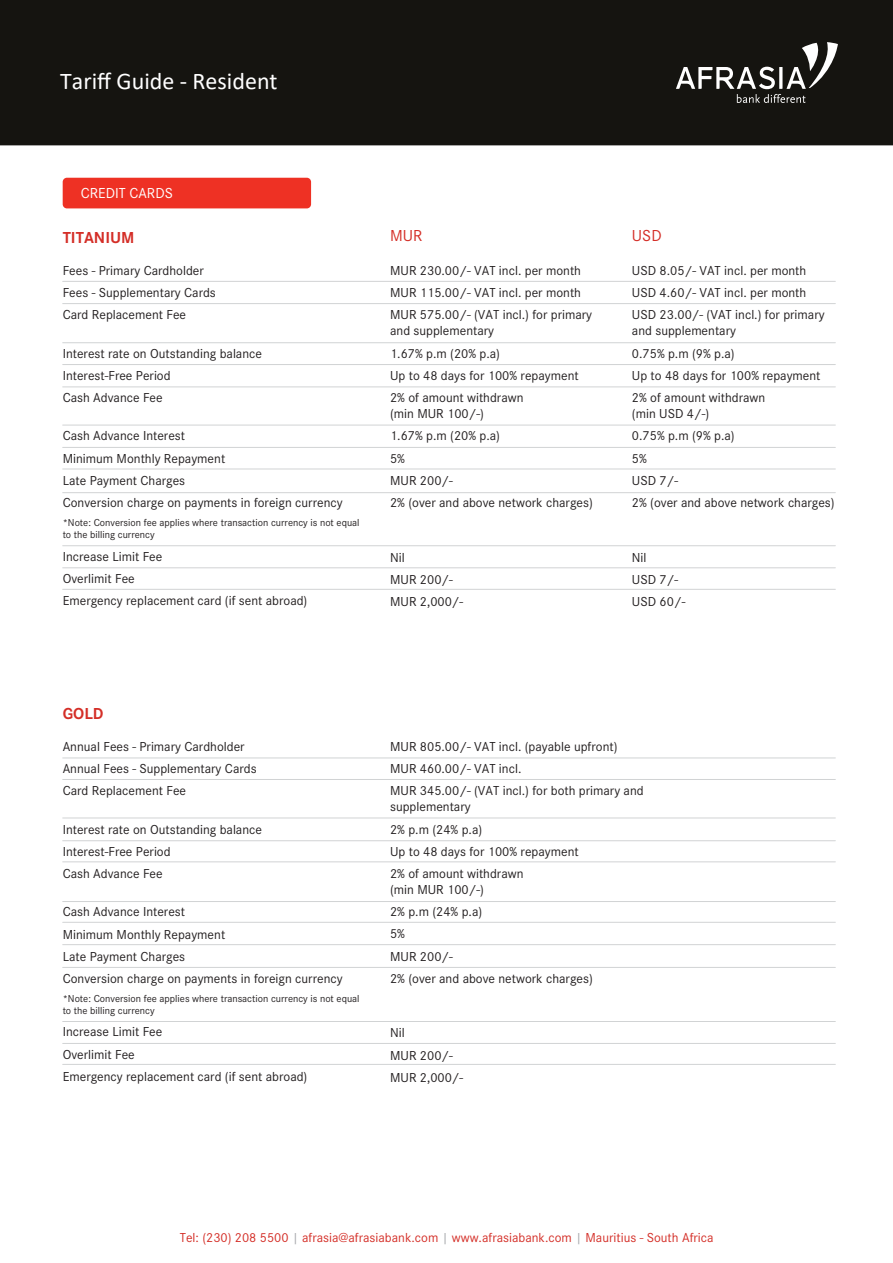
<style>
.page{position:relative;width:893px;height:1263px;background:#fff}
.page>*{position:absolute;margin:0;border:0;box-sizing:border-box;transform-origin:0 0}
.t1{font:24px "Calibri";color:#fff}
.t2{font:700 16.5px "Corporate S";color:#d42e27}
.t3{font:16.5px "Corporate S";color:#d42e27}
.t4{font:15px "Corporate S";color:#fff}
.t5{font:13.5px/22.2px "Corporate S";color:#231f20}
.t6{font:13.5px "Corporate S";color:#d42e27}
.t7{font:10.5px/12.6px "Corporate S";color:#231f20}
.s1{color:#a6a8ab}
</style>
<div class="page">
<div style="left:0;top:0;width:893px;height:145px;background:#151410"></div>
<svg style="left:676px;top:42px;width:162px;height:61px;background:#3e3d3a"></svg>
<hr style="left:63px;top:281px;width:772px;height:1px;background:#d1d3d4">
<hr style="left:63px;top:303px;width:772px;height:1px;background:#d1d3d4">
<hr style="left:63px;top:342px;width:772px;height:1px;background:#d1d3d4">
<hr style="left:63px;top:364px;width:772px;height:1px;background:#d1d3d4">
<hr style="left:63px;top:386px;width:772px;height:1px;background:#d1d3d4">
<hr style="left:63px;top:425px;width:772px;height:1px;background:#d1d3d4">
<hr style="left:63px;top:447px;width:772px;height:1px;background:#d1d3d4">
<hr style="left:63px;top:469px;width:772px;height:1px;background:#d1d3d4">
<hr style="left:63px;top:492px;width:772px;height:1px;background:#d1d3d4">
<hr style="left:63px;top:545px;width:772px;height:1px;background:#d1d3d4">
<hr style="left:63px;top:567px;width:772px;height:1px;background:#d1d3d4">
<hr style="left:63px;top:589px;width:772px;height:1px;background:#d1d3d4">
<div style="left:63px;top:178px;width:248px;height:30px;background:#ee3124;border-radius:4px"></div>
<hr style="left:63px;top:757px;width:772px;height:1px;background:#d1d3d4">
<hr style="left:63px;top:779px;width:772px;height:1px;background:#d1d3d4">
<hr style="left:63px;top:818px;width:772px;height:1px;background:#d1d3d4">
<hr style="left:63px;top:840px;width:772px;height:1px;background:#d1d3d4">
<hr style="left:63px;top:861px;width:772px;height:1px;background:#d1d3d4">
<hr style="left:63px;top:901px;width:772px;height:1px;background:#d1d3d4">
<hr style="left:63px;top:922px;width:772px;height:1px;background:#d1d3d4">
<hr style="left:63px;top:944px;width:772px;height:1px;background:#d1d3d4">
<hr style="left:63px;top:967px;width:772px;height:1px;background:#d1d3d4">
<hr style="left:63px;top:1021px;width:772px;height:1px;background:#d1d3d4">
<hr style="left:63px;top:1043px;width:772px;height:1px;background:#d1d3d4">
<hr style="left:63px;top:1064px;width:772px;height:1px;background:#d1d3d4">
<h1 class="t1" style="left:60px;top:65px;width:219px">Tariff Guide - Resident</h1>
<p class="t4" style="left:81px;top:184px;width:94px">CREDIT CARDS</p>
<p class="t2" style="left:63px;top:228px;width:73px">TITANIUM</p>
<p class="t3" style="left:390px;top:226px;width:34px">MUR</p>
<p class="t3" style="left:632px;top:226px;width:31px">USD</p>
<p class="t5" style="left:63px;top:259px;width:155px">Fees - Primary Cardholder<br>Fees - Supplementary Cards<br>Card Replacement Fee</p>
<p class="t5" style="left:63px;top:342px;width:201px">Interest rate on Outstanding balance<br>Interest-Free Period<br>Cash Advance Fee</p>
<p class="t5" style="left:63px;top:425px;width:281px">Cash Advance Interest<br>Minimum Monthly Repayment<br>Late Payment Charges<br>Conversion charge on payments in foreign currency</p>
<p class="t7" style="left:63px;top:516px;width:298px">*Note: Conversion fee applies where transaction currency is not equal to the billing currency</p>
<p class="t5" style="left:63px;top:545px;width:246px">Increase Limit Fee<br>Overlimit Fee<br>Emergency replacement card (if sent abroad)</p>
<p class="t5" style="left:390px;top:259px;width:204px">MUR 230.00/- VAT incl. per month<br>MUR 115.00/- VAT incl. per month<br>MUR 575.00/- (VAT incl.) for primary</p>
<p class="t5" style="left:390px;top:320px;width:190px">and supplementary<br>1.67% p.m (20% p.a)<br>Up to 48 days for 100% repayment<br>2% of amount withdrawn</p>
<p class="t5" style="left:390px;top:403px;width:204px">(min MUR 100/-)<br>1.67% p.m (20% p.a)<br>5%<br>MUR 200/-<br>2% (over and above network charges)</p>
<p class="t5" style="left:390px;top:546px;width:75px">Nil<br>MUR 200/-<br>MUR 2,000/-</p>
<p class="t5" style="left:632px;top:259px;width:194px">USD 8.05/- VAT incl. per month<br>USD 4.60/- VAT incl. per month<br>USD 23.00/- (VAT incl.) for primary</p>
<p class="t5" style="left:632px;top:320px;width:190px">and supplementary<br>0.75% p.m (9% p.a)<br>Up to 48 days for 100% repayment<br>2% of amount withdrawn</p>
<p class="t5" style="left:632px;top:403px;width:204px">(min USD 4/-)<br>0.75% p.m (9% p.a)<br>5%<br>USD 7/-<br>2% (over and above network charges)</p>
<p class="t5" style="left:632px;top:546px;width:55px">Nil<br>USD 7/-<br>USD 60/-</p>
<p class="t2" style="left:63px;top:704px;width:42px">GOLD</p>
<p class="t5" style="left:63px;top:735px;width:195px">Annual Fees - Primary Cardholder<br>Annual Fees - Supplementary Cards<br>Card Replacement Fee</p>
<p class="t5" style="left:63px;top:818px;width:201px">Interest rate on Outstanding balance<br>Interest-Free Period<br>Cash Advance Fee</p>
<p class="t5" style="left:63px;top:901px;width:281px">Cash Advance Interest<br>Minimum Monthly Repayment<br>Late Payment Charges<br>Conversion charge on payments in foreign currency</p>
<p class="t7" style="left:63px;top:992px;width:298px">*Note: Conversion fee applies where transaction currency is not equal to the billing currency</p>
<p class="t5" style="left:63px;top:1021px;width:246px">Increase Limit Fee<br>Overlimit Fee<br>Emergency replacement card (if sent abroad)</p>
<p class="t5" style="left:390px;top:735px;width:255px">MUR 805.00/- VAT incl. (payable upfront)<br>MUR 460.00/- VAT incl.<br>MUR 345.00/- (VAT incl.) for both primary and</p>
<p class="t5" style="left:390px;top:796px;width:190px">supplementary<br>2% p.m (24% p.a)<br>Up to 48 days for 100% repayment<br>2% of amount withdrawn</p>
<p class="t5" style="left:390px;top:878px;width:204px">(min MUR 100/-)<br>2% p.m (24% p.a)<br>5%<br>MUR 200/-<br>2% (over and above network charges)</p>
<p class="t5" style="left:390px;top:1022px;width:75px">Nil<br>MUR 200/-<br>MUR 2,000/-</p>
<p class="t6" style="left:180px;top:1230px;width:535px">Tel: (230) 208 5500 <span class="s1">|</span> afrasia@afrasiabank.com <span class="s1">|</span> www.afrasiabank.com <span class="s1">|</span> Mauritius - South Africa</p>
</div>
